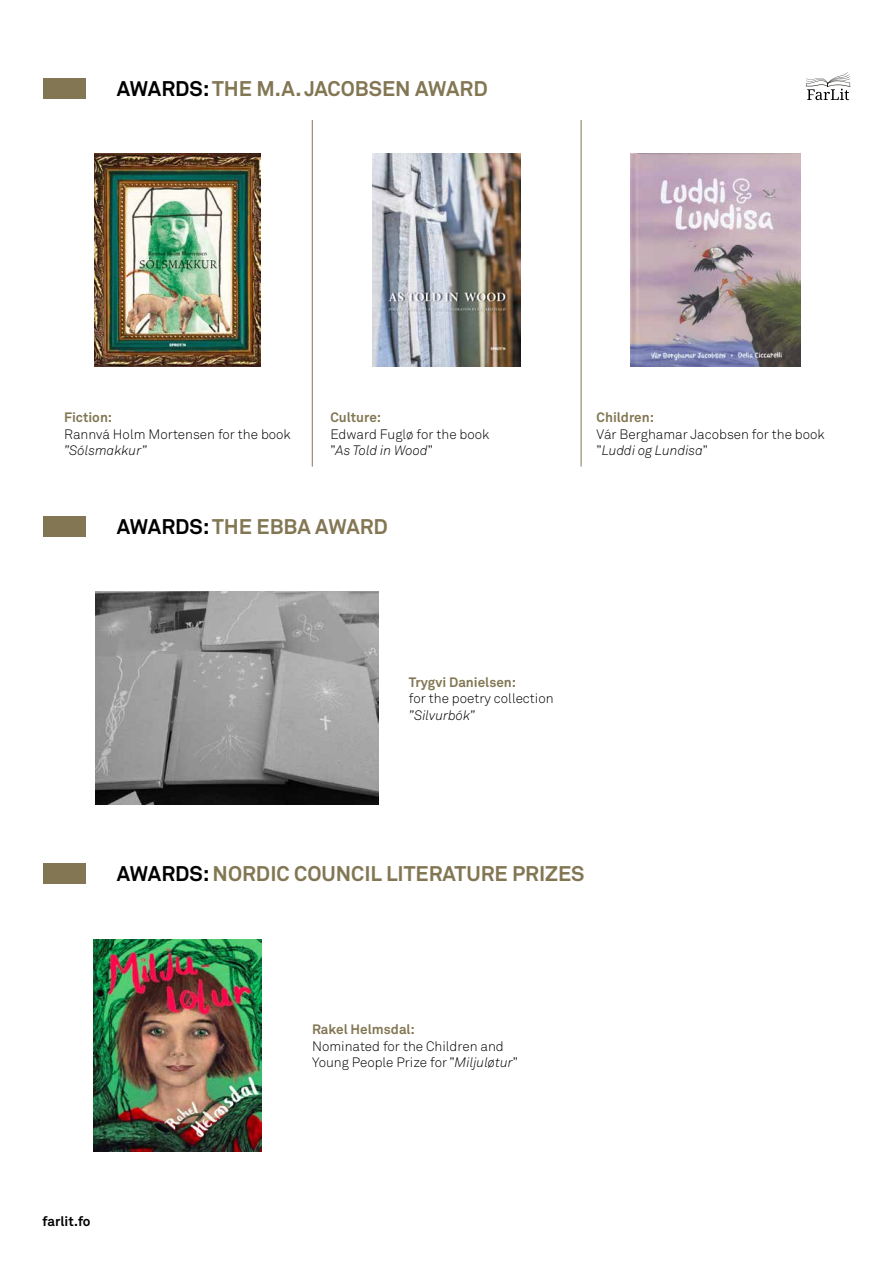
<style>
.page{position:relative;width:893px;height:1263px;background:#fff}
.page>*{position:absolute;margin:0;border:0;box-sizing:border-box;transform-origin:0 0}
.t1{font:700 21px "Akkurat";color:#827653}
.t2{font:300 13.5px/16.5px "Akkurat";color:#000}
.t3{font:700 13.5px "Akkurat";color:#827653}
.t4{font:italic 300 13.5px "Akkurat";color:#000}
.t5{font:700 13.5px "Akkurat";color:#000}
.s1{color:#000}
.s2{font-style:italic}
</style>
<div class="page">
<svg style="left:806px;top:72px;width:44px;height:28px"></svg>
<img style="left:94px;top:154px;width:167px;height:213px">
<img style="left:95px;top:592px;width:284px;height:212px">
<img style="left:94px;top:939px;width:167px;height:213px">
<img style="left:372px;top:154px;width:149px;height:213px">
<img style="left:631px;top:154px;width:170px;height:213px">
<hr style="left:312px;top:120px;width:1px;height:346px;background:#827653">
<hr style="left:581px;top:120px;width:1px;height:346px;background:#827653">
<div style="left:43px;top:78px;width:42px;height:21px;background:#827653"></div>
<div style="left:43px;top:516px;width:42px;height:21px;background:#827653"></div>
<div style="left:43px;top:863px;width:42px;height:21px;background:#827653"></div>
<h1 class="t1" style="left:117px;top:75px;width:372px"><span class="s1">AWARDS:</span> THE M.A. JACOBSEN AWARD</h1>
<p class="t3" style="left:64px;top:409px;width:50px">Fiction:</p>
<p class="t2" style="left:64px;top:426px;width:228px">Rannvá Holm Mortensen for the book</p>
<p class="t4" style="left:64px;top:443px;width:84px">”Sólsmakkur”</p>
<p class="t3" style="left:330px;top:409px;width:52px">Culture:</p>
<p class="t2" style="left:330px;top:426px;width:161px">Edward Fuglø for the book ”<span class="s2">As Told in Wood</span>”</p>
<h1 class="t1" style="left:117px;top:513px;width:273px"><span class="s1">AWARDS:</span> THE EBBA AWARD</h1>
<p class="t3" style="left:597px;top:409px;width:59px">Children:</p>
<p class="t2" style="left:597px;top:426px;width:230px">Vár Berghamar Jacobsen for the book ”<span class="s2">Luddi og Lundisa</span>”</p>
<p class="t3" style="left:409px;top:674px;width:109px">Trygvi Danielsen:</p>
<p class="t2" style="left:409px;top:691px;width:146px">for the poetry collection</p>
<p class="t4" style="left:409px;top:707px;width:67px">”Silvurbók”</p>
<h1 class="t1" style="left:117px;top:861px;width:469px"><span class="s1">AWARDS:</span> NORDIC COUNCIL LITERATURE PRIZES</h1>
<p class="t3" style="left:312px;top:1021px;width:104px">Rakel Helmsdal:</p>
<p class="t2" style="left:312px;top:1038px;width:207px">Nominated for the Children and<br>Young People Prize for ”<span class="s2">Miljuløtur</span>”</p>
<p class="t5" style="left:43px;top:1212px;width:50px">farlit.fo</p>
</div>
